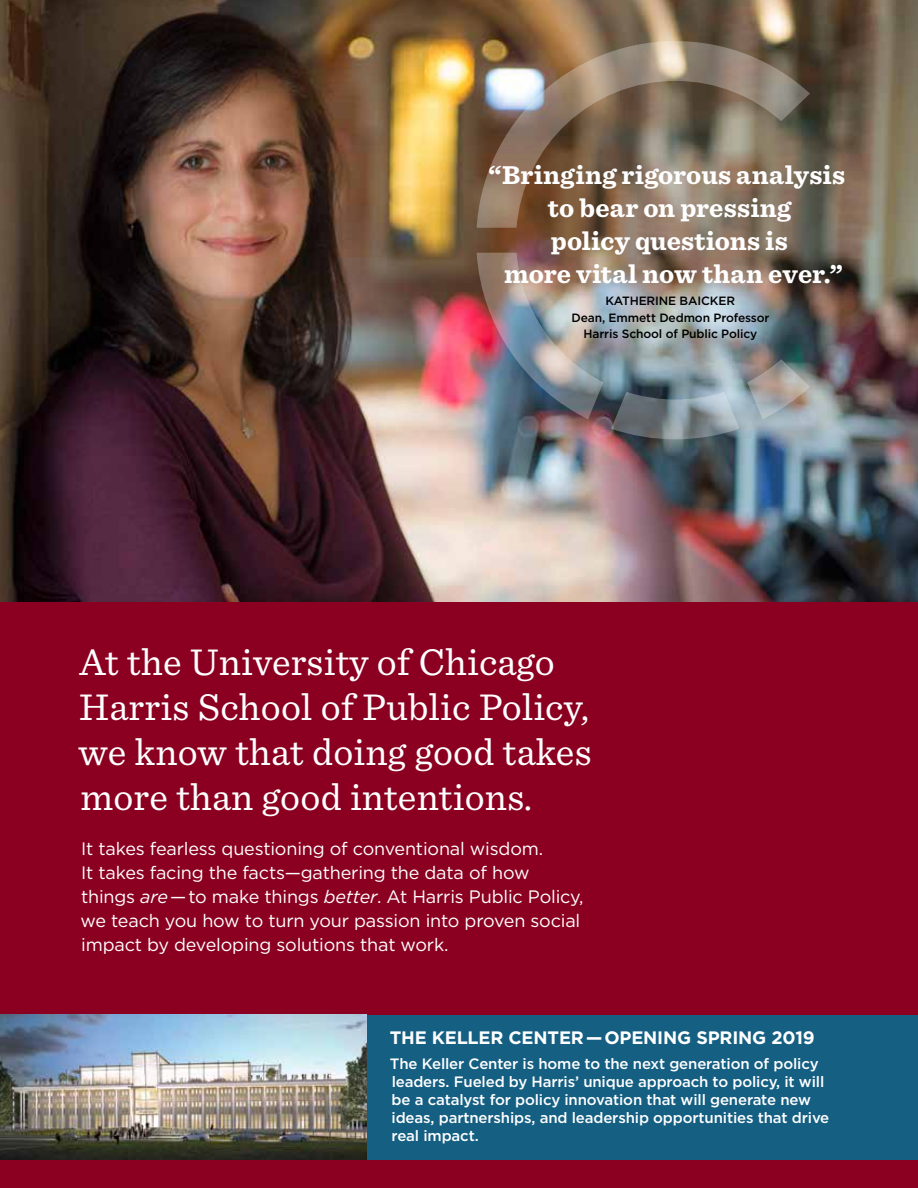
<style>
.page{position:relative;width:918px;height:1188px;background:#fff}
.page>*{position:absolute;margin:0;border:0;box-sizing:border-box;transform-origin:0 0}
.t1{font:39px/45px "Sentinel";letter-spacing:.005em;color:#fff}
.t2{font:700 27px/33px "Sentinel";letter-spacing:.005em;color:#fff;text-align:center}
.t3{font:18px/24px "Gotham";letter-spacing:-.01em;color:#fff}
.t4{font:700 18px "Gotham";letter-spacing:-.01em;color:#fff}
.t5{font:500 15px/18px "Gotham";letter-spacing:-.01em;color:#fff}
.t6{font:500 12px/16.5px "Gotham";letter-spacing:-.01em;color:#000;text-align:center}
.s1{font-style:italic}
</style>
<div class="page">
<img style="left:0;top:0;width:918px;height:602px">
<div style="left:0;top:602px;width:918px;height:586px;background:#8b0021"></div>
<svg style="left:747px;top:359px;width:63px;height:60px;background:#9c9b99"></svg>
<svg style="left:611px;top:392px;width:128px;height:47px;background:#768289"></svg>
<img style="left:477px;top:253px;width:126px;height:166px">
<img style="left:477px;top:41px;width:333px;height:187px">
<div style="left:365px;top:1015px;width:553px;height:145px;background:#155f83"></div>
<img style="left:0;top:1015px;width:367px;height:145px">
<h2 class="t2" style="left:488px;top:157px;width:358px">“Bringing rigorous analysis to bear on pressing<br>policy questions is<br>more vital now than ever.”</h2>
<p class="t6" style="left:571px;top:292px;width:200px">KATHERINE BAICKER<br>Dean, Emmett Dedmon Professor<br>Harris School of Public Policy</p>
<h1 class="t1" style="left:79px;top:637px;width:515px">At the University of Chicago<br>Harris School of Public Policy, we know that doing good takes more than good intentions.</h1>
<p class="t3" style="left:81px;top:836px;width:505px">It takes fearless questioning of conventional wisdom.<br>It takes facing the facts—gathering the data of how things <span class="s1">are</span>—to make things <span class="s1">better</span>. At Harris Public Policy, we teach you how to turn your passion into proven social impact by developing solutions that work.</p>
<p class="t4" style="left:390px;top:1026px;width:426px">THE KELLER CENTER—OPENING SPRING 2019</p>
<p class="t5" style="left:390px;top:1055px;width:441px">The Keller Center is home to the next generation of policy leaders. Fueled by Harris’ unique approach to policy, it will be a catalyst for policy innovation that will generate new ideas, partnerships, and leadership opportunities that drive real impact.</p>
</div>
